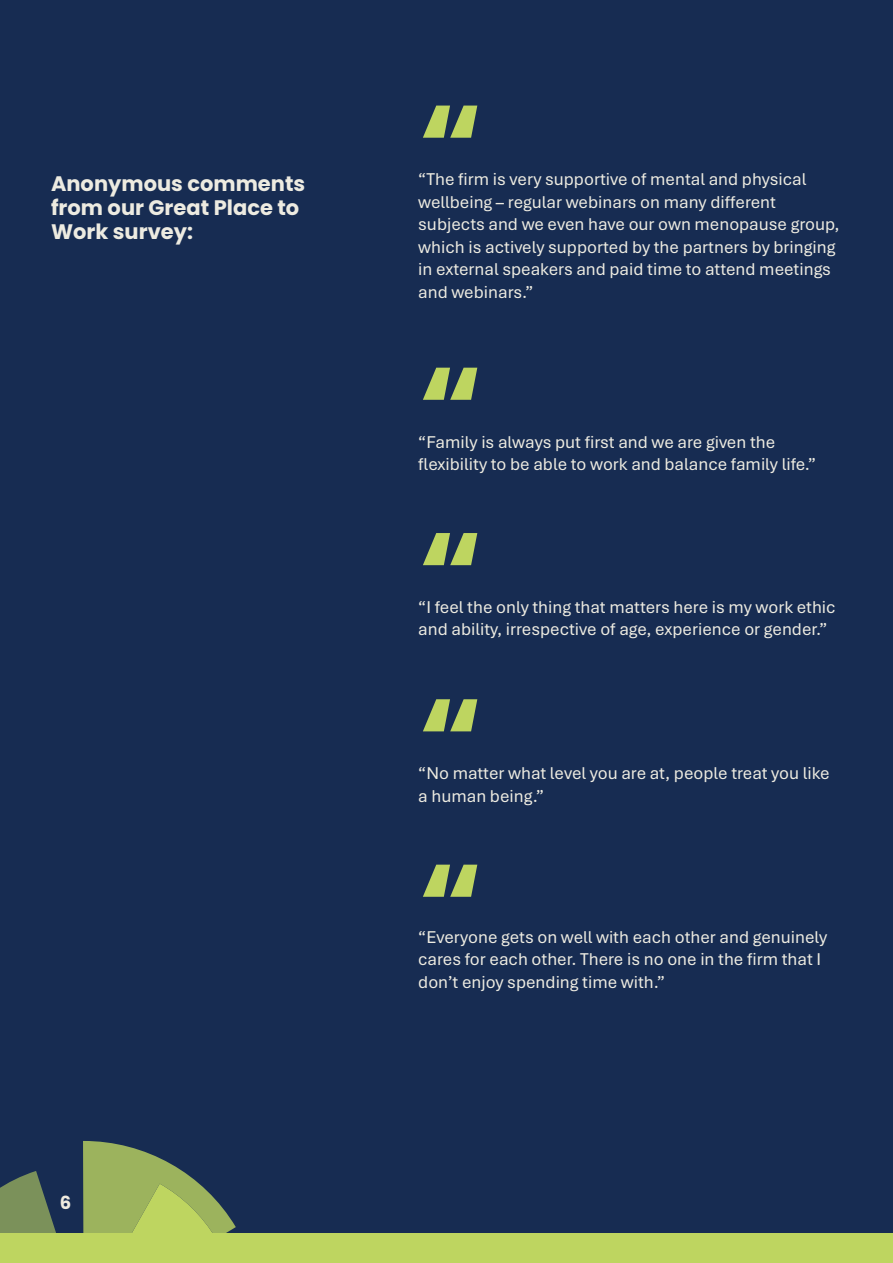
<style>
.page{position:relative;width:893px;height:1263px;background:#172c52}
.page>*{position:absolute;margin:0;border:0;box-sizing:border-box;transform-origin:0 0}
.t1{font:700 120px/165.6px "Poppins";color:#bed560;text-align:justify}
.t2{font:700 21px/24px "Poppins";color:#edebe1}
.t3{font:18px/22.5px "Aptos";color:#edebe1}
.t4{font:700 18px "Poppins";color:#efeadf}
</style>
<div class="page">
<div style="left:0;top:1233px;width:893px;height:30px;background:#bed560"></div>
<svg style="left:0;top:1171px;width:56px;height:62px"></svg>
<svg style="left:83px;top:1141px;width:153px;height:92px"></svg>
<h1 class="t1" style="left:418px;top:66px;width:66px">“</h1>
<p class="t2" style="left:51px;top:171px;width:256px">Anonymous comments from our Great Place to<br>Work survey:</p>
<p class="t3" style="left:418px;top:168px;width:423px">“The firm is very supportive of mental and physical wellbeing – regular webinars on many different subjects and we even have our own menopause group, which is actively supported by the partners by bringing in external speakers and paid time to attend meetings and webinars.”</p>
<h1 class="t1" style="left:418px;top:328px;width:66px">“ “ “ “</h1>
<p class="t3" style="left:418px;top:430px;width:399px">“Family is always put first and we are given the flexibility to be able to work and balance family life.”</p>
<p class="t3" style="left:418px;top:595px;width:419px;line-height:21.6px">“I feel the only thing that matters here is my work ethic and ability, irrespective of age, experience or gender.”</p>
<p class="t3" style="left:418px;top:761px;width:413px">“No matter what level you are at, people treat you like a human being.”</p>
<p class="t4" style="left:60px;top:1192px;width:13px">6</p>
<p class="t3" style="left:418px;top:925px;width:411px">“Everyone gets on well with each other and genuinely cares for each other. There is no one in the firm that I don’t enjoy spending time with.”</p>
</div>
